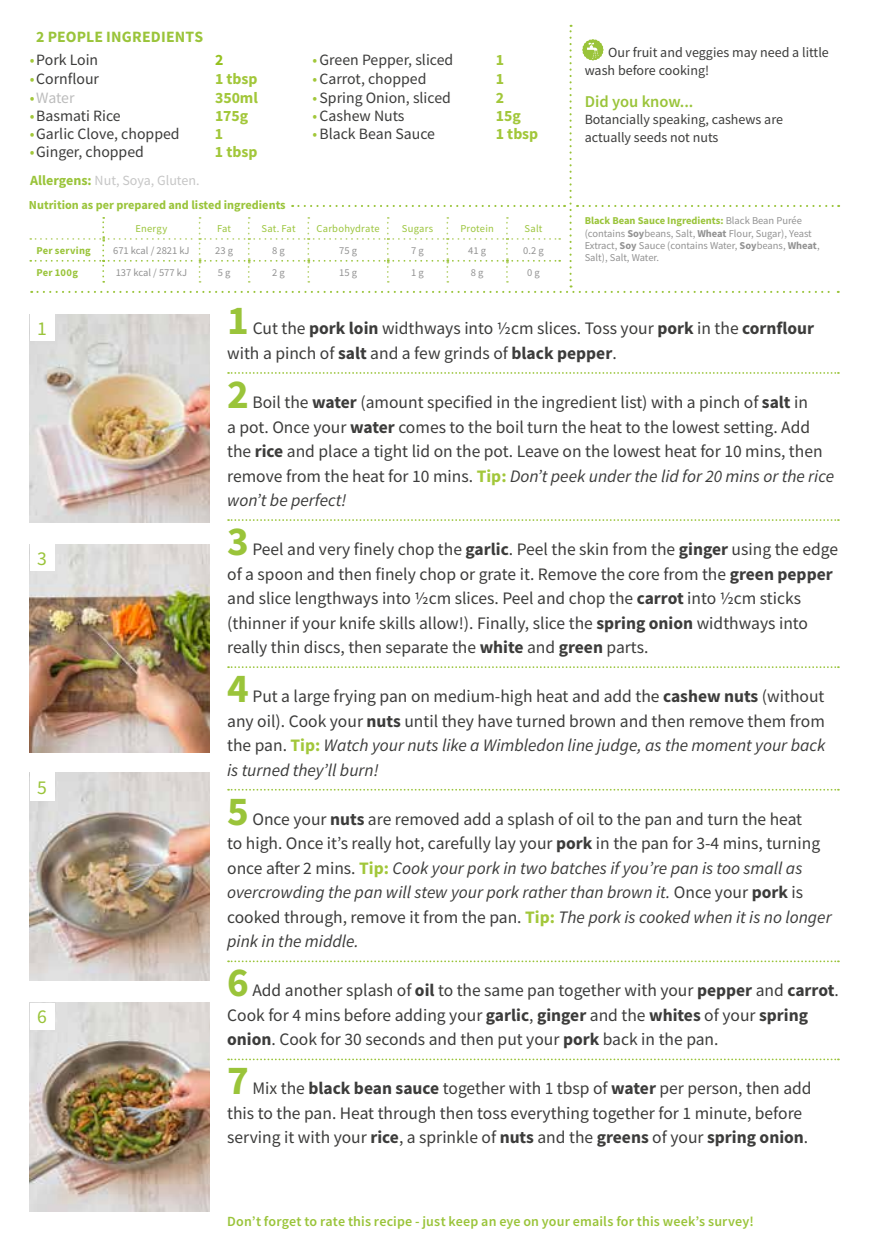
<style>
.page{position:relative;width:869px;height:1241px;background:#fff}
.page>*{position:absolute;margin:0;border:0;box-sizing:border-box;transform-origin:0 0}
.t1{font:700 41.12px "Source Sans Pro";color:#9ac43a}
.t2{font:19.6px "Source Sans Pro";color:#9ac43a}
.t3{font:17.5px/24.5px "Source Sans Pro";color:#3c3c3b}
.t4{font:600 16.45px "Source Sans Pro";color:#9ac43a}
.t5{font:15.75px "Source Sans Pro";color:#3c3c3b}
.t6{font:700 15.75px "Source Sans Pro";color:#a2c73a}
.t7{font:700 15.75px "Source Sans Pro";letter-spacing:.01em;color:#9ac43a}
.t8{font:15.75px "Source Sans Pro";letter-spacing:-.015em;color:#bcbcbc}
.t9{font:700 15.75px "Source Sans Pro";color:#95c11f}
.t10{font:14px/17.5px "Source Sans Pro";color:#3c3c3b}
.t11{font:600 14px "Source Sans Pro";letter-spacing:.015em;color:#9ac43a}
.t12{font:14px "Source Sans Pro";color:#c6c6c6}
.t13{font:700 12.25px "Source Sans Pro";color:#9ac43a}
.t14{font:10.5px/12.2px "Source Sans Pro";color:#929292}
.t15{font:10.5px "Source Sans Pro";letter-spacing:.02em;color:#9ac43a}
.t16{font:700 10.5px "Source Sans Pro";letter-spacing:.025em;color:#9ac43a}
.s1{color:#a2c73a}
.s2{font-weight:700;color:#9ac43a}
.s3{font-weight:700}
.s4{font-weight:700;color:#a2c73a}
.s5{font-style:italic}
</style>
<div class="page">
<svg style="left:228px;top:372px;width:610px;height:2px"></svg>
<svg style="left:228px;top:519px;width:610px;height:2px"></svg>
<svg style="left:228px;top:666px;width:610px;height:2px"></svg>
<svg style="left:228px;top:788px;width:610px;height:2px"></svg>
<svg style="left:228px;top:960px;width:610px;height:2px"></svg>
<svg style="left:228px;top:1058px;width:610px;height:2px"></svg>
<img style="left:30px;top:1002px;width:180px;height:208px">
<img style="left:30px;top:772px;width:180px;height:208px">
<img style="left:30px;top:314px;width:180px;height:208px">
<img style="left:30px;top:544px;width:180px;height:208px">
<div style="left:30px;top:314px;width:25px;height:26px;background:#fff"></div>
<div style="left:30px;top:544px;width:25px;height:27px;background:#fff"></div>
<div style="left:30px;top:772px;width:25px;height:28px;background:#fff"></div>
<div style="left:30px;top:1002px;width:25px;height:27px;background:#fff"></div>
<svg style="left:30px;top:25px;width:808px;height:268px"></svg>
<p class="t7" style="left:36px;top:26px;width:168px">2 PEOPLE INGREDIENTS</p>
<p class="t5" style="left:30px;top:50px;width:70px"><span class="s1">•</span>Pork Loin</p>
<p class="t9" style="left:215px;top:50px;width:10px">2</p>
<p class="t5" style="left:312px;top:50px;width:142px"><span class="s1">•</span>Green Pepper, sliced</p>
<p class="t6" style="left:495px;top:50px;width:10px">1</p>
<p class="t5" style="left:30px;top:69px;width:71px"><span class="s1">•</span>Cornflour</p>
<p class="t6" style="left:215px;top:68px;width:44px">1 tbsp</p>
<p class="t5" style="left:312px;top:69px;width:115px"><span class="s1">•</span>Carrot, chopped</p>
<p class="t6" style="left:495px;top:68px;width:10px">1</p>
<p class="t8" style="left:30px;top:87px;width:46px"><span class="s1">•</span>Water</p>
<p class="t6" style="left:215px;top:87px;width:44px">350ml</p>
<p class="t5" style="left:312px;top:87px;width:140px"><span class="s1">•</span> Spring Onion, sliced</p>
<p class="t6" style="left:495px;top:87px;width:10px">2</p>
<p class="t5" style="left:30px;top:106px;width:92px"><span class="s1">•</span>Basmati Rice</p>
<p class="t6" style="left:215px;top:105px;width:35px">175g</p>
<p class="t5" style="left:312px;top:106px;width:93px"><span class="s1">•</span>Cashew Nuts</p>
<p class="t6" style="left:495px;top:105px;width:27px">15g</p>
<p class="t5" style="left:30px;top:124px;width:151px"><span class="s1">•</span>Garlic Clove, chopped</p>
<p class="t6" style="left:215px;top:123px;width:10px">1</p>
<p class="t5" style="left:312px;top:124px;width:124px"><span class="s1">•</span>Black Bean Sauce</p>
<p class="t6" style="left:495px;top:123px;width:44px">1 tbsp</p>
<p class="t5" style="left:30px;top:141px;width:116px"><span class="s1">•</span>Ginger, chopped</p>
<p class="t6" style="left:215px;top:141px;width:44px">1 tbsp</p>
<p class="t12" style="left:30px;top:171px;width:171px"><span class="s2">Allergens:</span> Nut, Soya, Gluten.</p>
<p class="t13" style="left:29px;top:196px;width:258px">Nutrition as per prepared and listed ingredients</p>
<p class="t15" style="left:135px;top:222px;width:33px">Energy</p>
<p class="t15" style="left:217px;top:222px;width:16px">Fat</p>
<p class="t15" style="left:261px;top:222px;width:36px">Sat. Fat</p>
<p class="t15" style="left:316px;top:222px;width:65px">Carbohydrate</p>
<p class="t15" style="left:402px;top:222px;width:33px">Sugars</p>
<p class="t15" style="left:460px;top:222px;width:35px">Protein</p>
<p class="t15" style="left:524px;top:222px;width:19px">Salt</p>
<p class="t16" style="left:36px;top:243px;width:56px">Per serving</p>
<p class="t14" style="left:113px;top:244px;width:78px">671 kcal / 2821 kJ</p>
<p class="t14" style="left:215px;top:244px;width:19px">23 g</p>
<p class="t14" style="left:272px;top:244px;width:14px">8 g</p>
<p class="t14" style="left:339px;top:244px;width:19px">75 g</p>
<p class="t14" style="left:411px;top:244px;width:14px">7 g</p>
<p class="t14" style="left:468px;top:244px;width:19px">41 g</p>
<p class="t14" style="left:523px;top:244px;width:22px">0.2 g</p>
<p class="t16" style="left:36px;top:265px;width:43px">Per 100g</p>
<p class="t14" style="left:116px;top:266px;width:73px">137 kcal / 577 kJ</p>
<p class="t14" style="left:218px;top:266px;width:14px">5 g</p>
<p class="t14" style="left:272px;top:266px;width:14px">2 g</p>
<p class="t14" style="left:339px;top:266px;width:19px">15 g</p>
<p class="t14" style="left:411px;top:266px;width:14px">1 g</p>
<p class="t14" style="left:470px;top:266px;width:14px">8 g</p>
<p class="t14" style="left:527px;top:266px;width:14px">0 g</p>
<p class="t10" style="left:584px;top:44px;width:245px;text-indent:23px">Our fruit and veggies may need a little wash before cooking!</p>
<p class="t4" style="left:584px;top:90px;width:110px">Did you know...</p>
<p class="t10" style="left:584px;top:110px;width:200px">Botancially speaking, cashews are actually seeds not nuts</p>
<p class="t14" style="left:584px;top:215px;width:236px"><span class="s2">Black Bean Sauce Ingredients:</span> Black Bean Purée (contains <span class="s3">Soy</span>beans, Salt, <span class="s3">Wheat</span> Flour, Sugar), Yeast Extract, <span class="s3">Soy</span> Sauce (contains Water, <span class="s3">Soy</span>beans, <span class="s3">Wheat</span>, Salt), Salt, Water.</p>
<p class="t2" style="left:37px;top:315px;width:11px">1</p>
<p class="t2" style="left:37px;top:546px;width:11px">3</p>
<p class="t2" style="left:37px;top:774px;width:11px">5</p>
<p class="t2" style="left:37px;top:1004px;width:11px">6</p>
<h1 class="t1" style="left:227px;top:293px;width:23px">1</h1>
<p class="t3" style="left:227px;top:316px;width:588px;text-indent:25px">Cut the <span class="s3">pork loin</span> widthways into ½cm slices. Toss your <span class="s3">pork</span> in the <span class="s3">cornflour </span>with a pinch of <span class="s3">salt</span> and a few grinds of <span class="s3">black pepper</span>.</p>
<h1 class="t1" style="left:227px;top:366px;width:23px">2</h1>
<p class="t3" style="left:227px;top:390px;width:608px;text-indent:25px">Boil the <span class="s3">water</span> (amount specified in the ingredient list) with a pinch of <span class="s3">salt</span> in<br>a pot. Once your <span class="s3">water</span> comes to the boil turn the heat to the lowest setting. Add the <span class="s3">rice</span> and place a tight lid on the pot. Leave on the lowest heat for 10 mins, then remove from the heat for 10 mins. <span class="s4">Tip:</span> <span class="s5">Don’t peek under the lid for 20 mins or the rice won’t be perfect!</span></p>
<h1 class="t1" style="left:227px;top:513px;width:23px">3</h1>
<p class="t3" style="left:227px;top:537px;width:612px;text-indent:25px">Peel and very finely chop the <span class="s3">garlic</span>. Peel the skin from the <span class="s3">ginger</span> using the edge of a spoon and then finely chop or grate it. Remove the core from the <span class="s3">green pepper </span>and slice lengthways into ½cm slices. Peel and chop the <span class="s3">carrot</span> into ½cm sticks (thinner if your knife skills allow!). Finally, slice the <span class="s3">spring onion</span> widthways into really thin discs, then separate the <span class="s3">white</span> and <span class="s3">green</span> parts.</p>
<h1 class="t1" style="left:227px;top:660px;width:23px">4</h1>
<p class="t3" style="left:227px;top:684px;width:599px;text-align:justify;text-indent:25px">Put a large frying pan on medium-high heat and add the <span class="s3">cashew nuts</span> (without any oil). Cook your <span class="s3">nuts</span> until they have turned brown and then remove them from the pan. <span class="s4">Tip:</span> <span class="s5">Watch your nuts like a Wimbledon line judge, as the moment your back is turned they’ll burn!</span></p>
<h1 class="t1" style="left:227px;top:783px;width:23px">5</h1>
<p class="t3" style="left:227px;top:806px;width:605px;text-indent:25px">Once your <span class="s3">nuts</span> are removed add a splash of oil to the pan and turn the heat<br>to high. Once it’s really hot, carefully lay your <span class="s3">pork</span> in the pan for 3-4 mins, turning once after 2 mins. <span class="s4">Tip:</span> <span class="s5">Cook your pork in two batches if you’re pan is too small as overcrowding the pan will stew your pork rather than brown it.</span> Once your <span class="s3">pork</span> is cooked through, remove it from the pan. <span class="s4">Tip:</span> <span class="s5">The pork is cooked when it is no longer pink in the middle.</span></p>
<h1 class="t1" style="left:227px;top:954px;width:23px">6</h1>
<p class="t3" style="left:227px;top:978px;width:612px;text-indent:25px">Add another splash of <span class="s3">oil</span> to the same pan together with your <span class="s3">pepper</span> and <span class="s3">carrot</span>.<br>Cook for 4 mins before adding your <span class="s3">garlic</span>, <span class="s3">ginger</span> and the <span class="s3">whites</span> of your <span class="s3">spring onion</span>. Cook for 30 seconds and then put your <span class="s3">pork</span> back in the pan.</p>
<h1 class="t1" style="left:227px;top:1052px;width:23px">7</h1>
<p class="t3" style="left:227px;top:1076px;width:585px;text-indent:25px">Mix the <span class="s3">black bean sauce</span> together with 1 tbsp of <span class="s3">water</span> per person, then add this to the pan. Heat through then toss everything together for 1 minute, before serving it with your <span class="s3">rice</span>, a sprinkle of <span class="s3">nuts</span> and the <span class="s3">greens</span> of your <span class="s3">spring onion</span>.</p>
<p class="t11" style="left:227px;top:1212px;width:528px">Don’t forget to rate this recipe - just keep an eye on your emails for this week’s survey!</p>
</div>
